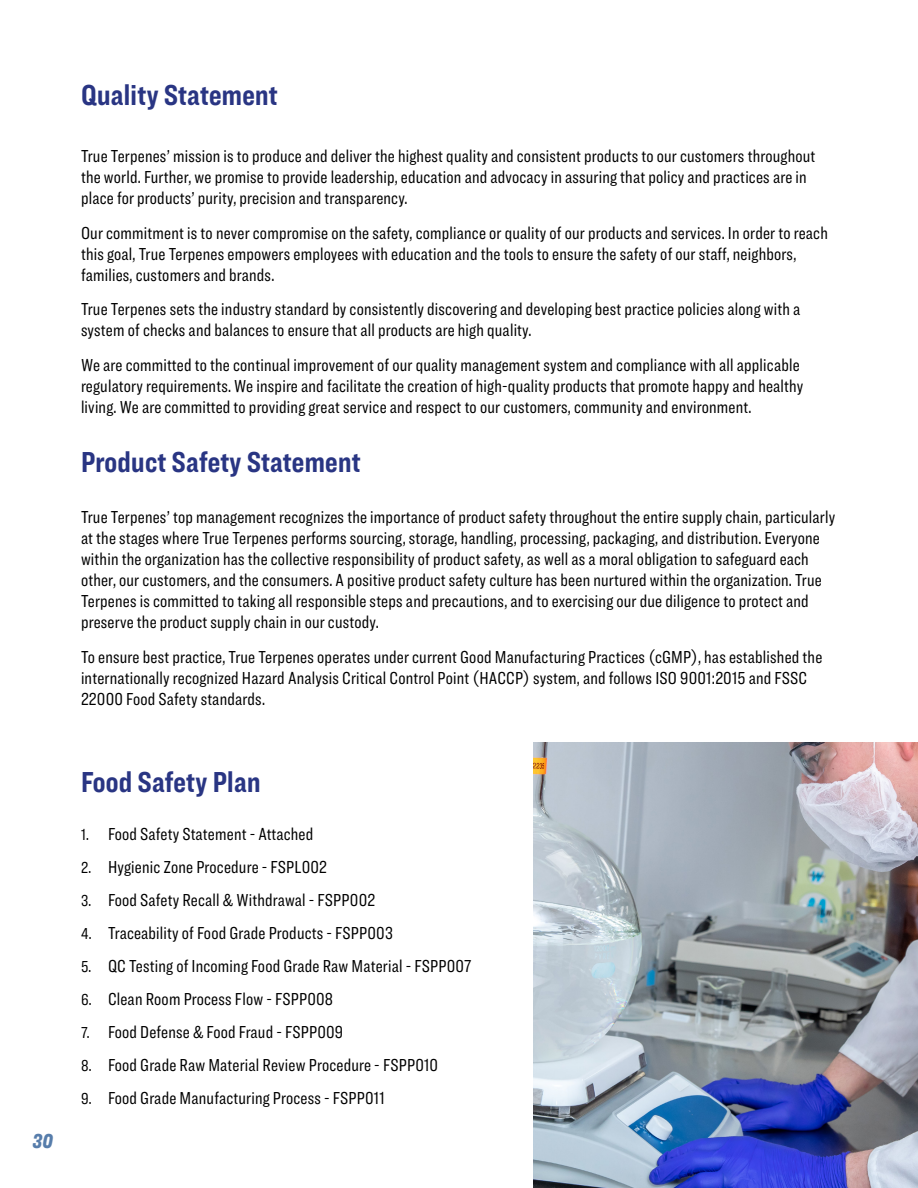
<style>
.page{position:relative;width:918px;height:1188px;background:#fff}
.page>*{position:absolute;margin:0;border:0;box-sizing:border-box;transform-origin:0 0}
.t1{font:700 30px "Ringside Compressed";letter-spacing:.01em;color:#293583}
._125_____Justify{font:italic 900 21px "Ringside Compressed";color:#577dab}
._125_____Justify-2{font:18px/21px "Ringside Compressed";letter-spacing:.01em;color:#000}
.s1{font-size:16.5px}
</style>
<div class="page">
<img style="left:534px;top:742px;width:384px;height:446px">
<p class="_125_____Justify" style="left:32px;top:1125px;width:22px">30</p>
<p class="t1" style="left:81px;top:74px;width:198px">Quality Statement</p>
<p class="_125_____Justify-2" style="left:81px;top:145px;width:736px">True Terpenes’ mission is to produce and deliver the highest quality and consistent products to our customers throughout the world. Further, we promise to provide leadership, education and advocacy in assuring that policy and practices are in place for products’ purity, precision and transparency.</p>
<p class="_125_____Justify-2" style="left:81px;top:222px;width:748px">Our commitment is to never compromise on the safety, compliance or quality of our products and services. In order to reach this goal, True Terpenes empowers employees with education and the tools to ensure the safety of our staff, neighbors, families, customers and brands.</p>
<p class="_125_____Justify-2" style="left:81px;top:298px;width:721px">True Terpenes sets the industry standard by consistently discovering and developing best practice policies along with a system of checks and balances to ensure that all products are high quality.</p>
<p class="_125_____Justify-2" style="left:81px;top:354px;width:724px">We are committed to the continual improvement of our quality management system and compliance with all applicable regulatory requirements. We inspire and facilitate the creation of high-quality products that promote happy and healthy living. We are committed to providing great service and respect to our customers, community and environment.</p>
<p class="t1" style="left:81px;top:441px;width:281px">Product Safety Statement</p>
<p class="_125_____Justify-2" style="left:81px;top:506px;width:756px">True Terpenes’ top management recognizes the importance of product safety throughout the entire supply chain, particularly at the stages where True Terpenes performs sourcing, storage, handling, processing, packaging, and distribution. Everyone within the organization has the collective responsibility of product safety, as well as a moral obligation to safeguard each other, our customers, and the consumers. A positive product safety culture has been nurtured within the organization. True Terpenes is committed to taking all responsible steps and precautions, and to exercising our due diligence to protect and preserve the product supply chain in our custody.</p>
<p class="_125_____Justify-2" style="left:81px;top:646px;width:743px">To ensure best practice, True Terpenes operates under current Good Manufacturing Practices (cGMP), has established the internationally recognized Hazard Analysis Critical Control Point (HACCP) system, and follows ISO 9001:2015 and FSSC<br>22000 Food Safety standards.</p>
<p class="t1" style="left:81px;top:761px;width:181px">Food Safety Plan</p>
<p class="_125_____Justify-2" style="left:81px;top:823px;width:234px"><span class="s1">1.</span> Food Safety Statement - Attached</p>
<p class="_125_____Justify-2" style="left:81px;top:856px;width:248px"><span class="s1">2.</span> Hygienic Zone Procedure - FSPL002</p>
<p class="_125_____Justify-2" style="left:81px;top:889px;width:296px"><span class="s1">3.</span> Food Safety Recall &amp; Withdrawal - FSPP002</p>
<p class="_125_____Justify-2" style="left:81px;top:922px;width:313px"><span class="s1">4.</span> Traceability of Food Grade Products - FSPP003</p>
<p class="_125_____Justify-2" style="left:81px;top:955px;width:392px"><span class="s1">5.</span> QC Testing of Incoming Food Grade Raw Material - FSPP007</p>
<p class="_125_____Justify-2" style="left:81px;top:988px;width:254px"><span class="s1">6.</span> Clean Room Process Flow - FSPP008</p>
<p class="_125_____Justify-2" style="left:81px;top:1021px;width:264px"><span class="s1">7.</span> Food Defense &amp; Food Fraud - FSPP009</p>
<p class="_125_____Justify-2" style="left:81px;top:1054px;width:359px"><span class="s1">8.</span> Food Grade Raw Material Review Procedure - FSPP010</p>
<p class="_125_____Justify-2" style="left:81px;top:1087px;width:305px"><span class="s1">9.</span> Food Grade Manufacturing Process - FSPP011</p>
</div>
